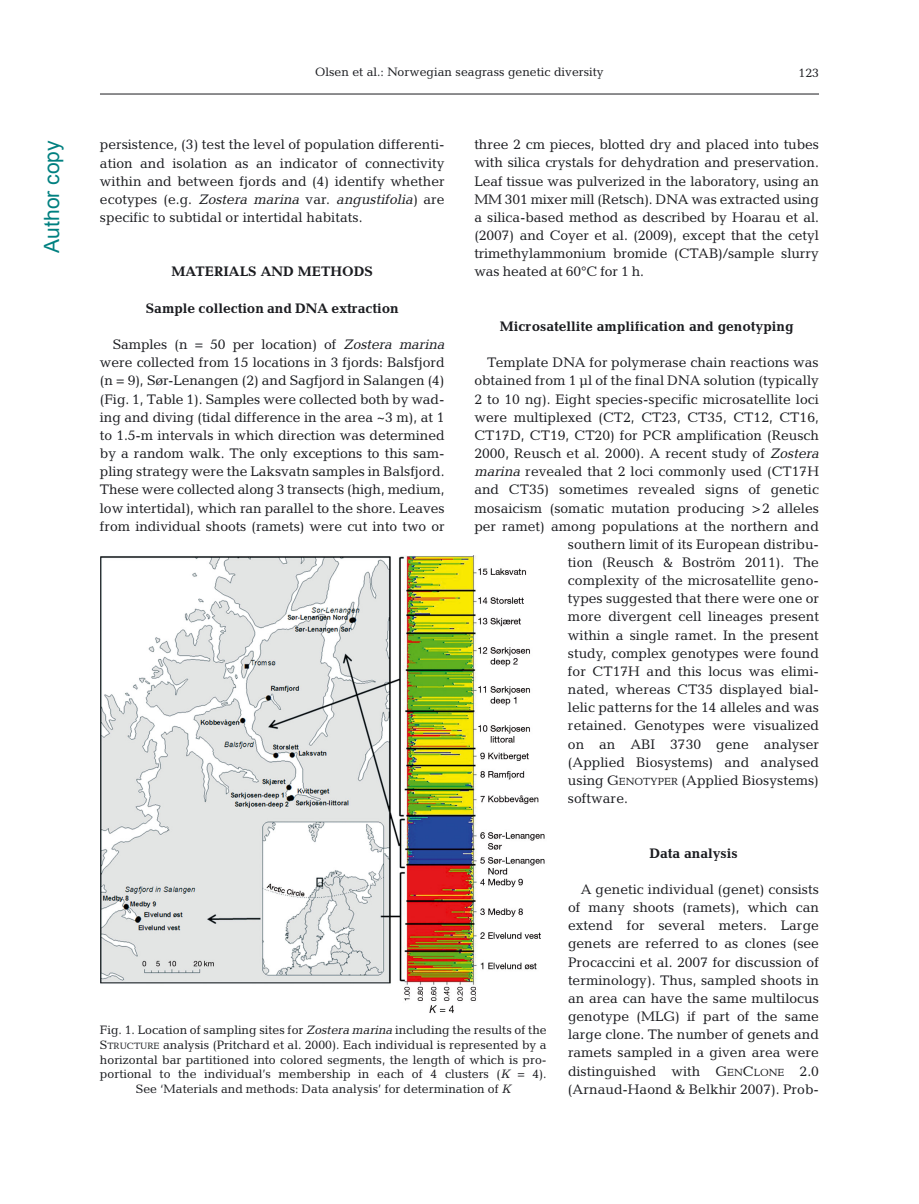
<style>
.page{position:relative;width:919px;height:1204px;background:#fff}
.page>*{position:absolute;margin:0;border:0;box-sizing:border-box;transform-origin:0 0}
.t1{font:21px "Arial";color:#008080}
.t2{font:13.95px/18.1px "Candida";color:#1b1c20;text-align:justify}
.t3{font:700 13.95px "Candida";color:#1b1c20}
.t4{font:13.95px "Oblique Straight Plain";color:#1b1c20}
.t5{font:12.3px/14.7px "Candida";color:#1b1c20;text-align:center}
.s1{font-family:"Candida"}
.s2{font-family:"Oblique Straight Plain"}
.s3{font-size:10.5px}
.s4{font-size:9.3px}
</style>
<div class="page">
<hr style="left:100px;top:94px;width:719px;height:1px;background:#1b1c20">
<img style="left:100px;top:555px;width:445px;height:458px">
<h1 class="t1" style="left:38px;top:252px;width:114px;rotate:-90deg">Author copy</h1>
<p class="t5" style="left:315px;top:66px;width:290px">Olsen et al.: Norwegian seagrass genetic diversity</p>
<p class="t5" style="left:798px;top:66px;width:22px">123</p>
<p class="t2" style="left:100px;top:137px;width:346px">persistence, (3) test the level of population differenti&shy;ation and isolation as an indicator of connectivity within and between fjords and (4) identify whether</p>
<p class="t4" style="left:100px;top:194px;width:346px"><span class="s1">ecotypes (e.g.</span> Zostera marina <span class="s1">var.</span> angustifolia) <span class="s1">are</span></p>
<p class="t2" style="left:100px;top:210px;width:264px">specific to subtidal or intertidal habitats.</p>
<p class="t3" style="left:171px;top:267px;width:203px">MATERIALS AND METHODS</p>
<p class="t3" style="left:146px;top:303px;width:254px">Sample collection and DNA extraction</p>
<p class="t2" style="left:100px;top:337px;width:346px;text-indent:13px">Samples (n = 50 per location) of <span class="s2">Zostera marina </span>were collected from 15 locations in 3 fjords: Balsfjord (n = 9), Sør-Lenangen (2) and Sagfjord in Salangen (4) (Fig. 1, Table 1). Samples were collected both by wad&shy;ing and diving (tidal difference in the area ~3 m), at 1 to 1.5-m intervals in which direction was determined by a random walk. The only exceptions to this sam&shy;pling strategy were the Laksvatn samples in Balsfjord.<br>These were collected along 3 transects (high, medium, low intertidal), which ran parallel to the shore. Leaves from individual shoots (ramets) were cut into two or</p>
<p class="t2" style="left:474px;top:137px;width:346px">three 2 cm pieces, blotted dry and placed into tubes with silica crystals for dehydration and preservation.<br>Leaf tissue was pulverized in the laboratory, using an MM 301 mixer mill (Retsch). DNA was extracted using a silica-based method as described by Hoarau et al. (2007) and Coyer et al. (2009), except that the cetyl trimethylammonium bromide (CTAB)/sample slurry was heated at 60°C for 1 h.</p>
<p class="t3" style="left:499px;top:321px;width:295px">Microsatellite amplification and genotyping</p>
<p class="t2" style="left:487px;top:355px;width:333px">Template DNA for polymerase chain reactions was</p>
<p class="t2" style="left:474px;top:373px;width:346px">obtained from 1 µl of the final DNA solution (typically</p>
<p class="t2" style="left:474px;top:391px;width:346px">2 to 10 ng). Eight species-specific microsatellite loci</p>
<p class="t2" style="left:474px;top:409px;width:346px">were multiplexed (CT2, CT23, CT35, CT12, CT16,</p>
<p class="t2" style="left:474px;top:427px;width:346px">CT17D, CT19, CT20) for PCR amplification (Reusch</p>
<p class="t2" style="left:474px;top:445px;width:346px">2000, Reusch et al. 2000). A recent study of <span class="s2">Zostera</span></p>
<p class="t2" style="left:474px;top:464px;width:346px"><span class="s2">marina</span> revealed that 2 loci commonly used (CT17H</p>
<p class="t2" style="left:474px;top:482px;width:346px">and CT35) sometimes revealed signs of genetic</p>
<p class="t2" style="left:474px;top:500px;width:346px">mosaicism (somatic mutation producing &gt;2 alleles</p>
<p class="t2" style="left:474px;top:518px;width:346px">per ramet) among populations at the northern and</p>
<p class="t2" style="left:568px;top:536px;width:252px">southern limit of its European distribu-</p>
<p class="t2" style="left:568px;top:554px;width:252px">tion (Reusch &amp; Boström 2011). The</p>
<p class="t2" style="left:568px;top:572px;width:252px">complexity of the microsatellite geno-</p>
<p class="t2" style="left:568px;top:591px;width:252px">types suggested that there were one or</p>
<p class="t2" style="left:568px;top:609px;width:252px">more divergent cell lineages present</p>
<p class="t2" style="left:568px;top:627px;width:252px">within a single ramet. In the present</p>
<p class="t2" style="left:568px;top:645px;width:252px">study, complex genotypes were found</p>
<p class="t2" style="left:568px;top:663px;width:252px">for CT17H and this locus was elimi-</p>
<p class="t2" style="left:568px;top:681px;width:252px">nated, whereas CT35 displayed bial-</p>
<p class="t2" style="left:568px;top:700px;width:252px">lelic patterns for the 14 alleles and was</p>
<p class="t2" style="left:568px;top:718px;width:252px">retained. Genotypes were visualized</p>
<p class="t2" style="left:568px;top:736px;width:252px">on an ABI 3730 gene analyser</p>
<p class="t2" style="left:568px;top:754px;width:252px">(Applied Biosystems) and analysed</p>
<p class="t2" style="left:568px;top:772px;width:252px">using G<span class="s3">ENOTYPER</span> (Applied Biosystems)</p>
<p class="t2" style="left:568px;top:790px;width:61px">software.</p>
<p class="t5" style="left:100px;top:1023px;width:448px">Fig. 1. Location of sampling sites for <span class="s2">Zostera marina</span> including the results of the S<span class="s4">TRUCTURE</span> analysis (Pritchard et al. 2000). Each individual is represented by a horizontal bar partitioned into colored segments, the length of which is pro&shy;portional to the individual’s membership in each of 4 clusters (<span class="s2">K</span> = 4).<br>See ‘Materials and methods: Data analysis’ for determination of <span class="s2">K</span></p>
<p class="t3" style="left:649px;top:848px;width:90px">Data analysis</p>
<p class="t2" style="left:568px;top:881px;width:252px;text-indent:13px">A genetic individual (genet) consists of many shoots (ramets), which can extend for several meters. Large genets are referred to as clones (see Procaccini et al. 2007 for discussion of terminology). Thus, sampled shoots in an area can have the same multilocus genotype (MLG) if part of the same large clone. The number of genets and ramets sampled in a given area were distinguished with G<span class="s3">EN</span>C<span class="s3">LONE</span> 2.0 (Arnaud-Haond &amp; Belkhir 2007). Prob-</p>
</div>
